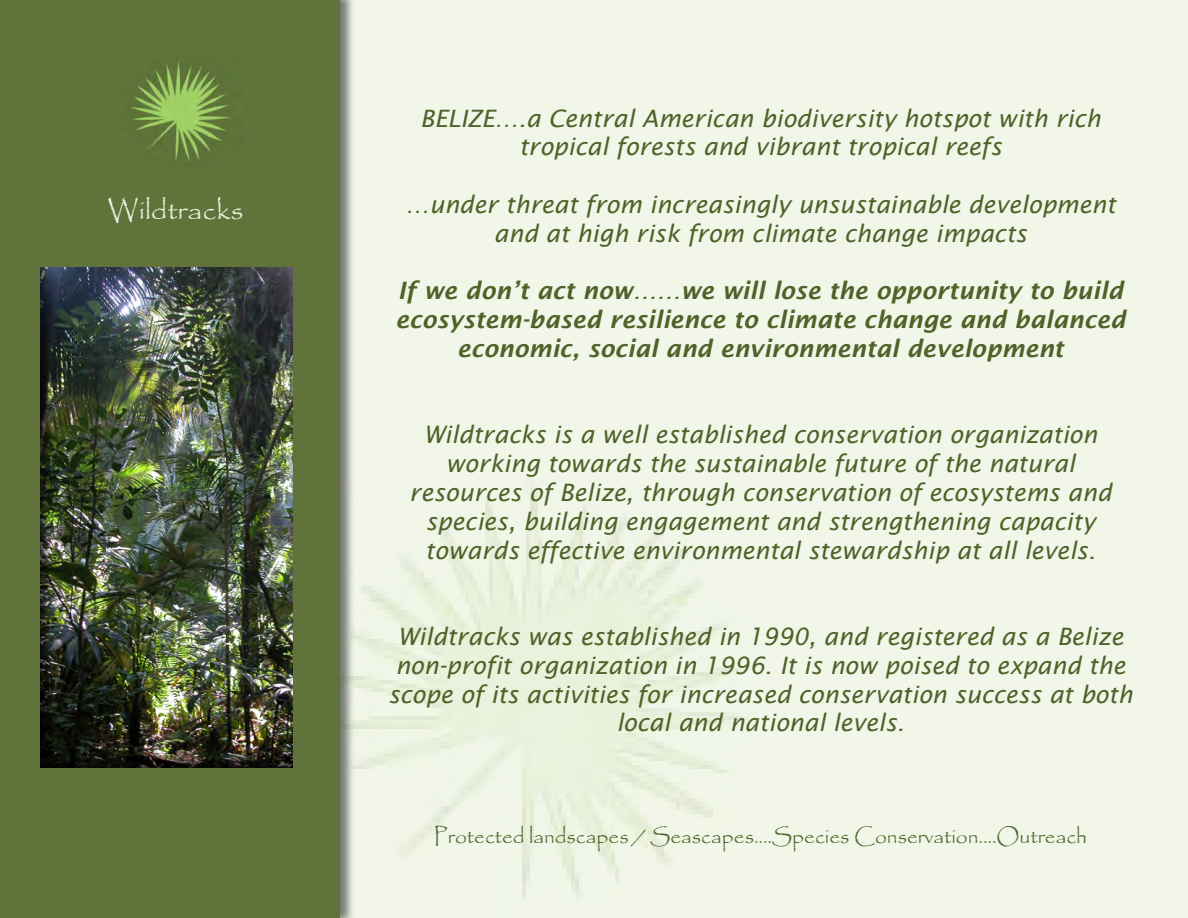
<style>
.page{position:relative;width:1188px;height:918px;background:#fff}
.page>*{position:absolute;margin:0;border:0;box-sizing:border-box;transform-origin:0 0}
.t1{font:27px "Papyrus";color:#eaf1dd;scale:1.09 1}
.t2{font:italic 24px/28.8px "Lucida Sans";color:#4f6228;text-align:center}
.t3{font:italic 600 24px/28.8px "Lucida Sans";color:#4f6228;text-align:center}
.t4{font:21px "Papyrus";color:#4f6228}
</style>
<div class="page">
<div style="left:243px;top:0;width:945px;height:918px;background:linear-gradient(to bottom,#f1f6ea,#eff4e5)"></div>
<div style="left:0;top:0;width:356px;height:918px;background:#231f20;opacity:.59"></div>
<div style="left:0;top:0;width:340px;height:918px;background:#60733b"></div>
<img style="left:131px;top:61px;width:99px;height:101px">
<div style="left:40px;top:266px;width:255px;height:503px;background:#231f20;opacity:.75"></div>
<p class="t1" style="left:107px;top:194px;width:126px">Wildtracks</p>
<p class="t2" style="left:420px;top:103px;width:682px">BELIZE….a Central American biodiversity hotspot with rich tropical forests and vibrant tropical reefs</p>
<p class="t2" style="left:405px;top:190px;width:712px">…under threat from increasingly unsustainable development and at high risk from climate change impacts</p>
<p class="t3" style="left:396px;top:276px;width:731px">If we don’t act now……we will lose the opportunity to build ecosystem-based resilience to climate change and balanced economic, social and environmental development</p>
<p class="t2" style="left:409px;top:420px;width:704px">Wildtracks is a well established conservation organization working towards the sustainable future of the natural resources of Belize, through conservation of ecosystems and species, building engagement and strengthening capacity towards effective environmental stewardship at all levels.</p>
<p class="t2" style="left:388px;top:622px;width:746px">Wildtracks was established in 1990, and registered as a Belize non-profit organization in 1996. It is now poised to expand the scope of its activities for increased conservation success at both local and national levels.</p>
<p class="t4" style="left:434px;top:823px;width:655px">Protected landscapes / Seascapes....Species Conservation....Outreach</p>
</div>
